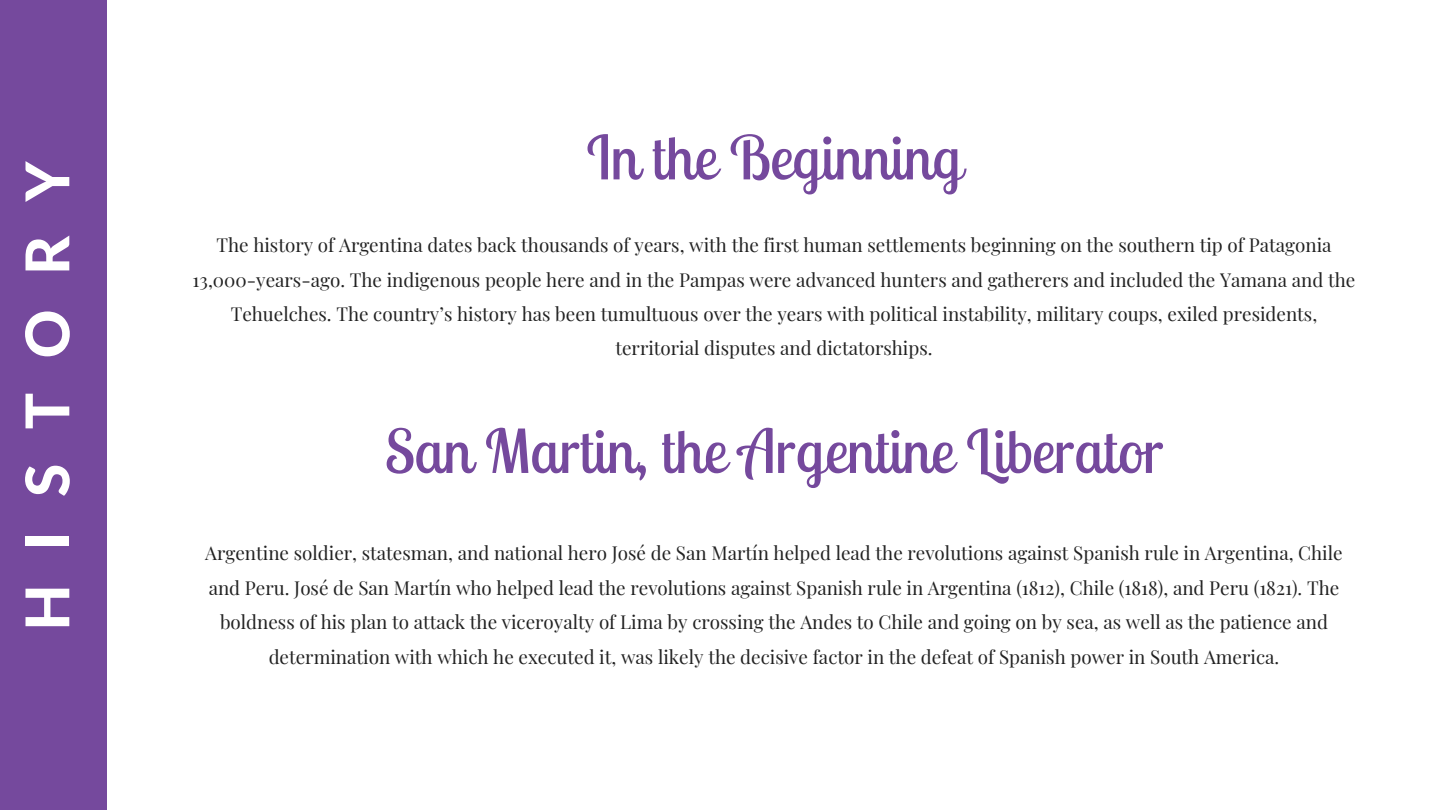
<style>
.page{position:relative;width:1440px;height:810px;background:#fff}
.page>*{position:absolute;margin:0;border:0;box-sizing:border-box;transform-origin:0 0}
.t1{font:60.4px "Lobster Two";color:#75499d}
.t2{font:800 60.4px "Lato Latin";letter-spacing:.57em;color:#fff}
.t3{font:18.8px/34.4px "Playfair Display";color:#222;text-align:center}
</style>
<div class="page">
<div style="left:0;top:0;width:106px;height:810px;background:#75499d"></div>
<p class="t2" style="left:21px;top:631px;width:472px;rotate:-90deg">HISTORY</p>
<p class="t1" style="left:586px;top:119px;width:377px">In the Beginning</p>
<p class="t3" style="left:193px;top:227px;width:1164px">The history of Argentina dates back thousands of years, with the first human settlements beginning on the southern tip of Patagonia 13,000-years-ago. The indigenous people here and in the Pampas were advanced hunters and gatherers and included the Yamana and the Tehuelches. The country’s history has been tumultuous over the years with political instability, military coups, exiled presidents, territorial disputes and dictatorships.</p>
<p class="t1" style="left:385px;top:413px;width:780px">San Martin, the Argentine Liberator</p>
<p class="t3" style="left:205px;top:535px;width:1139px">Argentine soldier, statesman, and national hero José de San Martín helped lead the revolutions against Spanish rule in Argentina, Chile and Peru. José de San Martín who helped lead the revolutions against Spanish rule in Argentina (1812), Chile (1818), and Peru (1821). The boldness of his plan to attack the viceroyalty of Lima by crossing the Andes to Chile and going on by sea, as well as the patience and determination with which he executed it, was likely the decisive factor in the defeat of Spanish power in South America.</p>
</div>
